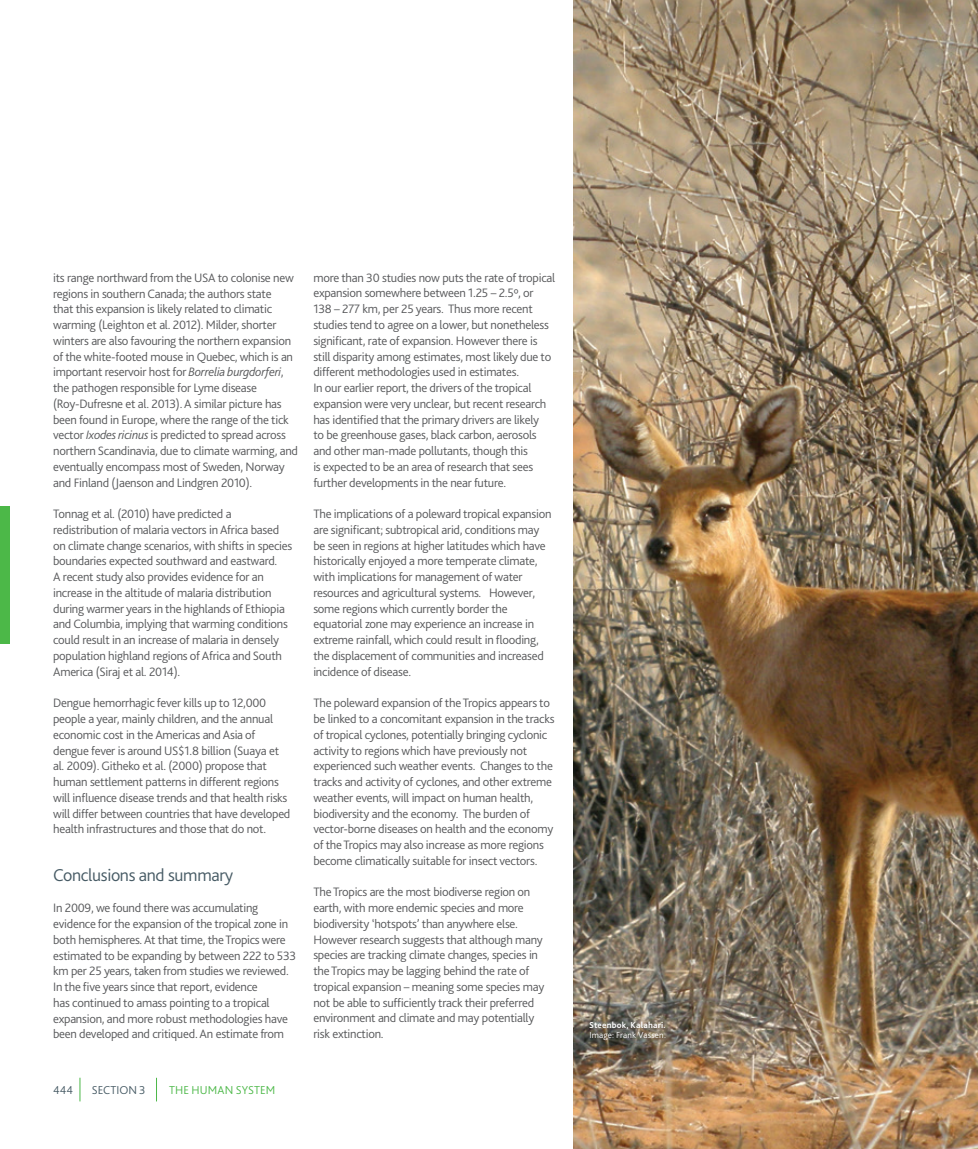
<style>
.page{position:relative;width:978px;height:1149px;background:#fff}
.page>*{position:absolute;margin:0;border:0;box-sizing:border-box;transform-origin:0 0}
.t1{font:300 18px "Bliss 2";letter-spacing:-.02em;color:#465a64}
.t2{font:300 12.75px/15.8px "Bliss 2";letter-spacing:-.02em;color:#57585a}
.t3{font:300 12px "Bliss 2";letter-spacing:.01em;color:#4cb848}
.t4{font:300 12px "Bliss 2";letter-spacing:.005em;color:#465a64}
.t5{font:700 9px "Bliss 2";letter-spacing:.02em;color:#fff}
.t6{font:300 9px "Bliss 2";letter-spacing:.015em;color:#fff}
.s1{font-style:italic}
</style>
<div class="page">
<svg style="left:80px;top:1077px;width:1px;height:24px"></svg>
<svg style="left:156px;top:1077px;width:1px;height:24px"></svg>
<div style="left:0;top:506px;width:9px;height:137px;background:#4cb848"></div>
<img style="left:574px;top:0;width:404px;height:1148px">
<p class="t2" style="left:53px;top:269px;width:246px">its range northward from the USA to colonise new regions in southern Canada; the authors state<br>that this expansion is likely related to climatic warming (Leighton et al. 2012). Milder, shorter winters are also favouring the northern expansion of the white-footed mouse in Quebec, which is an important reservoir host for <span class="s1">Borrelia burgdorferi</span>, the pathogen responsible for Lyme disease (Roy-Dufresne et al. 2013). A similar picture has been found in Europe, where the range of the tick vector <span class="s1">Ixodes ricinus</span> is predicted to spread across northern Scandinavia, due to climate warming, and eventually encompass most of Sweden, Norway and Finland (Jaenson and Lindgren 2010).</p>
<p class="t2" style="left:53px;top:506px;width:241px">Tonnag et al. (2010) have predicted a redistribution of malaria vectors in Africa based on climate change scenarios, with shifts in species boundaries expected southward and eastward.<br>A recent study also provides evidence for an increase in the altitude of malaria distribution during warmer years in the highlands of Ethiopia and Columbia, implying that warming conditions could result in an increase of malaria in densely population highland regions of Africa and South America (Siraj et al. 2014).</p>
<p class="t2" style="left:53px;top:695px;width:239px">Dengue hemorrhagic fever kills up to 12,000 people a year, mainly children, and the annual economic cost in the Americas and Asia of dengue fever is around US$1.8 billion (Suaya et al. 2009). Githeko et al. (2000) propose that human settlement patterns in different regions will influence disease trends and that health risks will differ between countries that have developed health infrastructures and those that do not.</p>
<h1 class="t1" style="left:53px;top:863px;width:181px">Conclusions and summary</h1>
<p class="t2" style="left:53px;top:899px;width:245px">In 2009, we found there was accumulating evidence for the expansion of the tropical zone in both hemispheres. At that time, the Tropics were estimated to be expanding by between 222 to 533 km per 25 years, taken from studies we reviewed.<br>In the five years since that report, evidence<br>has continued to amass pointing to a tropical expansion, and more robust methodologies have been developed and critiqued. An estimate from</p>
<p class="t2" style="left:313px;top:269px;width:243px">more than 30 studies now puts the rate of tropical expansion somewhere between 1.25 – 2.5º, or<br>138 – 277 km, per 25 years. Thus more recent studies tend to agree on a lower, but nonetheless significant, rate of expansion. However there is still disparity among estimates, most likely due to different methodologies used in estimates.<br>In our earlier report, the drivers of the tropical expansion were very unclear, but recent research has identified that the primary drivers are likely<br>to be greenhouse gases, black carbon, aerosols and other man-made pollutants, though this<br>is expected to be an area of research that sees further developments in the near future.</p>
<p class="t2" style="left:313px;top:506px;width:240px">The implications of a poleward tropical expansion are significant; subtropical arid, conditions may be seen in regions at higher latitudes which have historically enjoyed a more temperate climate, with implications for management of water resources and agricultural systems. However, some regions which currently border the equatorial zone may experience an increase in extreme rainfall, which could result in flooding, the displacement of communities and increased incidence of disease.</p>
<p class="t2" style="left:313px;top:695px;width:243px">The poleward expansion of the Tropics appears to be linked to a concomitant expansion in the tracks of tropical cyclones, potentially bringing cyclonic activity to regions which have previously not experienced such weather events. Changes to the tracks and activity of cyclones, and other extreme weather events, will impact on human health, biodiversity and the economy. The burden of vector-borne diseases on health and the economy of the Tropics may also increase as more regions become climatically suitable for insect vectors.</p>
<p class="t2" style="left:313px;top:883px;width:232px">The Tropics are the most biodiverse region on earth, with more endemic species and more biodiversity ‘hotspots’ than anywhere else.<br>However research suggests that although many species are tracking climate changes, species in the Tropics may be lagging behind the rate of tropical expansion – meaning some species may not be able to sufficiently track their preferred environment and climate and may potentially risk extinction.</p>
<p class="t4" style="left:53px;top:1081px;width:21px">444</p>
<p class="t4" style="left:92px;top:1081px;width:55px">SECTION 3</p>
<p class="t3" style="left:169px;top:1081px;width:108px">THE HUMAN SYSTEM</p>
<p class="t5" style="left:589px;top:1018px;width:78px">Steenbok, Kalahari.</p>
<p class="t6" style="left:589px;top:1029px;width:78px">Image: Frank Vassen.</p>
</div>
